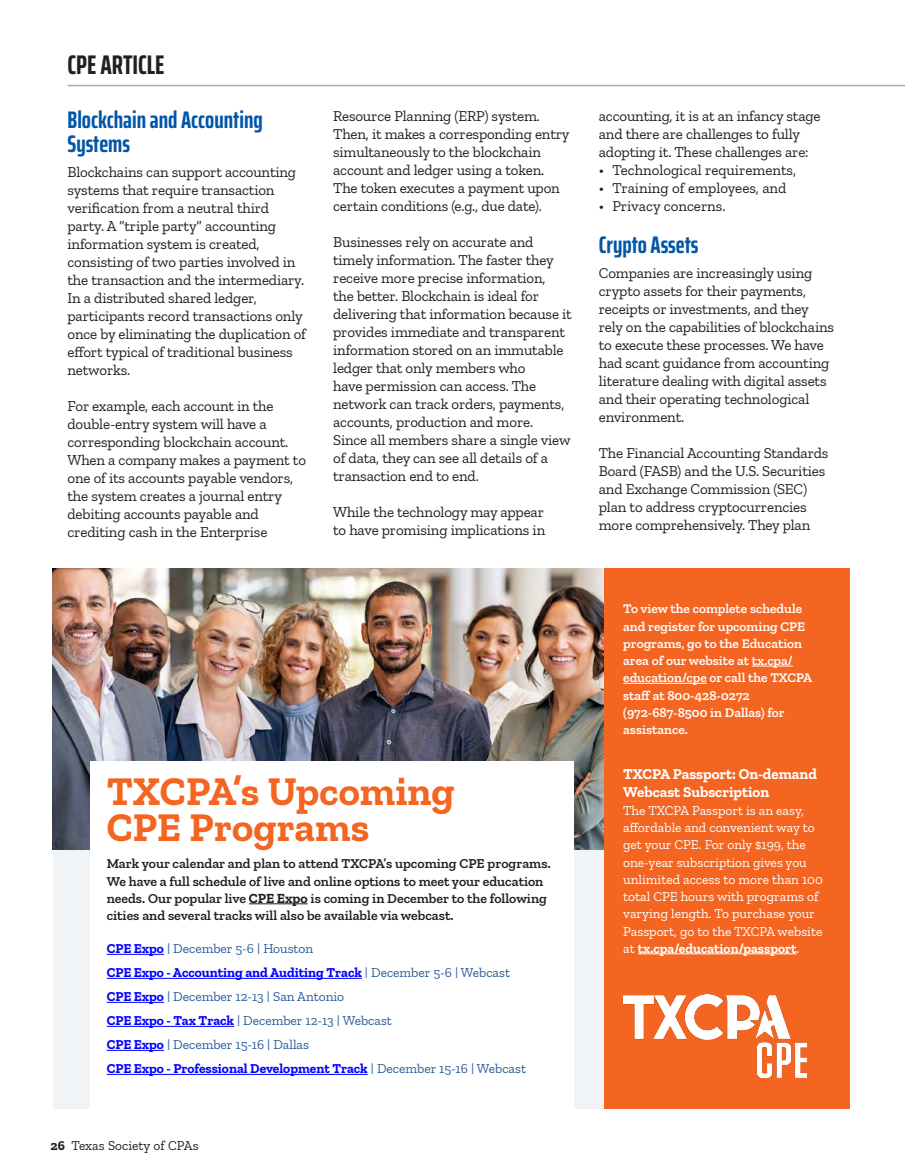
<style>
.page{position:relative;width:905px;height:1175px;background:#fff}
.page>*{position:absolute;margin:0;border:0;box-sizing:border-box;transform-origin:0 0}
.t1{font:700 40.5px/36px "Zilla Slab";letter-spacing:.005em;color:#f36521}
.t2{font:700 extra-condensed 27px "Saira";color:#231f20}
.t3{font:700 extra-condensed 24px/24px "Saira";color:#0156a8}
.t4{font:15px/18px "Zilla Slab";letter-spacing:-.01em;color:#231f20}
.t5{font:700 15px/18px "Zilla Slab";color:#fff}
.t6{font:600 13.8px/17.2px "Zilla Slab";color:#231f20}
.t7{font:13.5px/17.2px "Zilla Slab";color:#fff}
.t8{font:13.5px/24px "Zilla Slab";color:#2c5b9a}
.t9{font:600 13.5px/17.2px "Zilla Slab";color:#fff}
.t10{font:13.5px "Zilla Slab";color:#231f20}
.s1{font-weight:700}
.s2{font-weight:700;color:#00f}
</style>
<div class="page">
<hr style="left:68px;top:85px;width:836px;height:1px;background:#a8a9ad">
<div style="left:53px;top:569px;width:796px;height:540px;background:#f1f4f6"></div>
<img style="left:53px;top:569px;width:552px;height:280px">
<div style="left:605px;top:569px;width:244px;height:540px;background:#f36521"></div>
<hr style="left:637px;top:953px;width:159px;height:1px;background:#fff">
<hr style="left:752px;top:665px;width:40px;height:1px;background:#fff">
<hr style="left:623px;top:683px;width:83px;height:1px;background:#fff">
<div style="left:90px;top:761px;width:483px;height:348px;background:#fff"></div>
<hr style="left:107px;top:954px;width:57px;height:1px;background:#00f">
<hr style="left:107px;top:978px;width:255px;height:1px;background:#00f">
<hr style="left:107px;top:1002px;width:57px;height:1px;background:#00f">
<hr style="left:107px;top:1026px;width:127px;height:1px;background:#00f">
<hr style="left:107px;top:1050px;width:57px;height:1px;background:#00f">
<hr style="left:107px;top:1074px;width:261px;height:1px;background:#00f">
<hr style="left:249px;top:903px;width:59px;height:1px;background:#231f20">
<img style="left:623px;top:994px;width:183px;height:83px">
<h2 class="t2" style="left:68px;top:44px;width:99px">CPE ARTICLE</h2>
<h3 class="t3" style="left:68px;top:107px;width:197px">Blockchain and Accounting<br>Systems</h3>
<p class="t4" style="left:68px;top:163px;width:240px">Blockchains can support accounting systems that require transaction verification from a neutral third party. A “triple party” accounting information system is created, consisting of two parties involved in the transaction and the intermediary.<br>In a distributed shared ledger, participants record transactions only once by eliminating the duplication of effort typical of traditional business networks.</p>
<p class="t4" style="left:68px;top:397px;width:240px">For example, each account in the double-entry system will have a corresponding blockchain account.<br>When a company makes a payment to one of its accounts payable vendors, the system creates a journal entry debiting accounts payable and crediting cash in the Enterprise</p>
<p class="t4" style="left:333px;top:107px;width:238px">Resource Planning (ERP) system.<br>Then, it makes a corresponding entry simultaneously to the blockchain account and ledger using a token.<br>The token executes a payment upon certain conditions (e.g., due date).</p>
<p class="t4" style="left:333px;top:233px;width:240px">Businesses rely on accurate and timely information. The faster they receive more precise information,<br>the better. Blockchain is ideal for delivering that information because it provides immediate and transparent information stored on an immutable ledger that only members who<br>have permission can access. The network can track orders, payments, accounts, production and more.<br>Since all members share a single view of data, they can see all details of a transaction end to end.</p>
<p class="t4" style="left:333px;top:503px;width:213px">While the technology may appear to have promising implications in</p>
<h1 class="t1" style="left:107px;top:773px;width:349px">TXCPA’s Upcoming<br>CPE Programs</h1>
<p class="t6" style="left:107px;top:855px;width:445px">Mark your calendar and plan to attend TXCPA’s upcoming CPE programs.<br>We have a full schedule of live and online options to meet your education needs. Our popular live <span class="s1">CPE Expo</span> is coming in December to the following cities and several tracks will also be available via webcast.</p>
<p class="t8" style="left:107px;top:937px;width:421px"><span class="s2">CPE Expo</span> | December 5-6 | Houston<br><span class="s2">CPE Expo - Accounting and Auditing Track</span> | December 5-6 | Webcast <span class="s2">CPE Expo</span> | December 12-13 | San Antonio<br><span class="s2">CPE Expo - Tax Track</span> | December 12-13 | Webcast<br><span class="s2">CPE Expo</span> | December 15-16 | Dallas<br><span class="s2">CPE Expo - Professional Development Track</span> | December 15-16 | Webcast</p>
<p class="t10" style="left:51px;top:1137px;width:149px"><span class="s1">26</span> Texas Society of CPAs</p>
<p class="t4" style="left:598px;top:107px;width:223px">accounting, it is at an infancy stage and there are challenges to fully adopting it. These challenges are:</p>
<p class="t4" style="left:598px;top:161px;width:199px">• Technological requirements,</p>
<p class="t4" style="left:598px;top:179px;width:189px">• Training of employees, and</p>
<p class="t4" style="left:598px;top:197px;width:128px">• Privacy concerns.</p>
<h3 class="t3" style="left:598px;top:232px;width:101px">Crypto Assets</h3>
<p class="t4" style="left:598px;top:264px;width:237px">Companies are increasingly using crypto assets for their payments, receipts or investments, and they rely on the capabilities of blockchains to execute these processes. We have had scant guidance from accounting literature dealing with digital assets and their operating technological environment.</p>
<p class="t4" style="left:598px;top:444px;width:231px">The Financial Accounting Standards Board (FASB) and the U.S. Securities and Exchange Commission (SEC) plan to address cryptocurrencies more comprehensively. They plan</p>
<p class="t9" style="left:623px;top:600px;width:191px">To view the complete schedule and register for upcoming CPE programs, go to the Education area of our website at tx.cpa/ education/cpe or call the TXCPA staff at 800-428-0272 (972-687-8500 in Dallas) for assistance.</p>
<p class="t5" style="left:623px;top:765px;width:195px">TXCPA Passport: On-demand<br>Webcast Subscription</p>
<p class="t7" style="left:623px;top:801px;width:201px">The TXCPA Passport is an easy, affordable and convenient way to get your CPE. For only $199, the one-year subscription gives you unlimited access to more than 100 total CPE hours with programs of varying length. To purchase your<br>Passport, go to the TXCPA website at <span class="s1">tx.cpa/education/passport</span>.</p>
</div>
